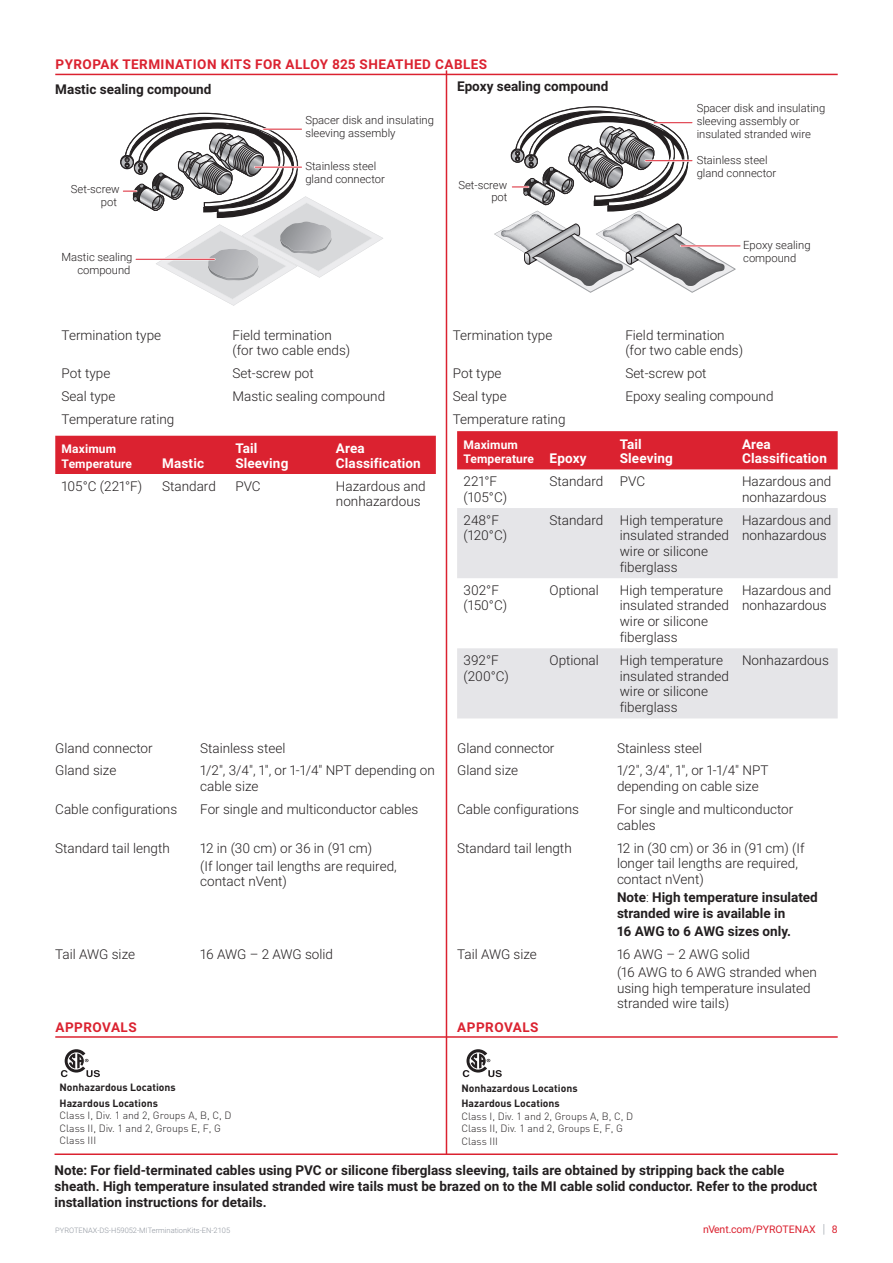
<style>
.page{position:relative;width:893px;height:1263px;background:#fff}
.page>*{position:absolute;margin:0;border:0;box-sizing:border-box;transform-origin:0 0}
.Table_Text_-_nVent_D{font:300 13.5px/15.8px "Roboto";color:#231f20}
.Table_Text_-_nVent_D-2{font:700 13.5px/16.2px "Roboto";color:#231f20}
.Table_Subhead_-_nVen{font:700 13.5px/14.2px "Roboto";letter-spacing:.01em;color:#fff}
.Subhead_-_nVent_Data{font:700 13.5px "Roboto";letter-spacing:.035em;color:#db2230}
.Text_-_nVent_Data_Sh{font:700 13.5px "Roboto";color:#231f20}
.Table_Subhead_-_nVen-2{font:700 12px/14.2px "Roboto";letter-spacing:.01em;color:#fff}
.t1{font:300 11.25px/12.8px "Roboto";color:#231f20}
.t2{font:10.5px "Roboto";color:#db2230}
.t3{font:300 10.35px/12.5px "DIN Pro";color:#231f20}
.t4{font:700 10.35px/15.3px "DIN Pro";color:#231f20}
.t5{font:300 7.5px "Roboto";color:#8f959e}
.s1{font-weight:300}
.s2{font-weight:300;font-size:12.6px;color:#8f959e}
</style>
<div class="page">
<hr style="left:55px;top:74px;width:783px;height:1px;background:#db2230">
<svg style="left:120px;top:112px;width:263px;height:194px"></svg>
<hr style="left:136px;top:258px;width:78px;height:2px;background:#fff">
<hr style="left:136px;top:259px;width:78px;height:1px;background:#db2230">
<div style="left:55px;top:436px;width:381px;height:38px;background:#db2230"></div>
<hr style="left:55px;top:1036px;width:783px;height:2px;background:#db2230">
<svg style="left:494px;top:106px;width:242px;height:187px"></svg>
<hr style="left:646px;top:160px;width:46px;height:2px;background:#fff">
<hr style="left:646px;top:160px;width:46px;height:1px;background:#db2230">
<hr style="left:681px;top:245px;width:59px;height:2px;background:#fff">
<hr style="left:681px;top:246px;width:59px;height:1px;background:#db2230">
<svg style="left:61px;top:1049px;width:39px;height:28px"></svg>
<svg style="left:463px;top:1049px;width:39px;height:28px"></svg>
<div style="left:457px;top:431px;width:381px;height:38px;background:#db2230"></div>
<svg style="left:457px;top:508px;width:381px;height:210px;fill:#e5e5e8"></svg>
<hr style="left:446px;top:70px;width:1px;height:1084px;background:#db2230">
<hr style="left:55px;top:1153px;width:783px;height:2px;background:#db2230">
<p class="Subhead_-_nVent_Data" style="left:56px;top:55px;width:433px">PYROPAK TERMINATION KITS FOR ALLOY 825 SHEATHED CABLES</p>
<p class="Text_-_nVent_Data_Sh" style="left:55px;top:80px;width:158px">Mastic sealing compound</p>
<p class="Text_-_nVent_Data_Sh" style="left:457px;top:77px;width:153px">Epoxy sealing compound</p>
<p class="t1" style="left:71px;top:182px;width:50px;text-align:right">Set-screw pot</p>
<p class="t1" style="left:61px;top:250px;width:73px;text-align:right">Mastic sealing compound</p>
<p class="t1" style="left:305px;top:113px;width:130px">Spacer disk and insulating sleeving assembly</p>
<p class="t1" style="left:305px;top:159px;width:81px">Stainless steel gland connector</p>
<p class="t1" style="left:458px;top:178px;width:51px;text-align:right">Set-screw pot</p>
<p class="t1" style="left:697px;top:102px;width:130px">Spacer disk and insulating sleeving assembly or insulated stranded wire</p>
<p class="t1" style="left:697px;top:153px;width:81px">Stainless steel gland connector</p>
<p class="t1" style="left:743px;top:238px;width:69px">Epoxy sealing compound</p>
<p class="Table_Text_-_nVent_D" style="left:62px;top:326px;width:101px">Termination type</p>
<p class="Table_Text_-_nVent_D" style="left:233px;top:326px;width:119px">Field termination (for two cable ends)</p>
<p class="Table_Text_-_nVent_D" style="left:453px;top:326px;width:101px">Termination type</p>
<p class="Table_Text_-_nVent_D" style="left:625px;top:326px;width:119px">Field termination (for two cable ends)</p>
<p class="Table_Text_-_nVent_D" style="left:62px;top:365px;width:50px">Pot type</p>
<p class="Table_Text_-_nVent_D" style="left:233px;top:365px;width:83px">Set-screw pot</p>
<p class="Table_Text_-_nVent_D" style="left:453px;top:365px;width:50px">Pot type</p>
<p class="Table_Text_-_nVent_D" style="left:625px;top:365px;width:83px">Set-screw pot</p>
<p class="Table_Text_-_nVent_D" style="left:62px;top:388px;width:55px">Seal type</p>
<p class="Table_Text_-_nVent_D" style="left:233px;top:388px;width:154px">Mastic sealing compound</p>
<p class="Table_Text_-_nVent_D" style="left:453px;top:388px;width:55px">Seal type</p>
<p class="Table_Text_-_nVent_D" style="left:625px;top:388px;width:150px">Epoxy sealing compound</p>
<p class="Table_Text_-_nVent_D" style="left:62px;top:411px;width:114px">Temperature rating</p>
<p class="Table_Text_-_nVent_D" style="left:453px;top:411px;width:114px">Temperature rating</p>
<p class="Table_Subhead_-_nVen-2" style="left:62px;top:441px;width:72px">Maximum<br>Temperature</p>
<p class="Table_Subhead_-_nVen" style="left:620px;top:436px;width:55px">Tail<br>Sleeving</p>
<p class="Table_Subhead_-_nVen" style="left:742px;top:436px;width:86px">Area<br>Classification</p>
<p class="Table_Subhead_-_nVen-2" style="left:463px;top:437px;width:72px">Maximum<br>Temperature</p>
<p class="Table_Subhead_-_nVen" style="left:235px;top:441px;width:55px">Tail<br>Sleeving</p>
<p class="Table_Subhead_-_nVen" style="left:336px;top:441px;width:86px">Area<br>Classification</p>
<p class="Table_Subhead_-_nVen" style="left:550px;top:451px;width:38px">Epoxy</p>
<p class="Table_Subhead_-_nVen" style="left:162px;top:455px;width:43px">Mastic</p>
<p class="Table_Text_-_nVent_D" style="left:62px;top:477px;width:82px">105°C (221°F)</p>
<p class="Table_Text_-_nVent_D" style="left:162px;top:477px;width:55px">Standard</p>
<p class="Table_Text_-_nVent_D" style="left:235px;top:477px;width:27px">PVC</p>
<p class="Table_Text_-_nVent_D" style="left:336px;top:477px;width:91px">Hazardous and nonhazardous</p>
<p class="Table_Text_-_nVent_D" style="left:463px;top:473px;width:45px">221°F (105°C)</p>
<p class="Table_Text_-_nVent_D" style="left:550px;top:473px;width:55px">Standard</p>
<p class="Table_Text_-_nVent_D" style="left:620px;top:473px;width:27px">PVC</p>
<p class="Table_Text_-_nVent_D" style="left:742px;top:473px;width:91px">Hazardous and nonhazardous</p>
<p class="Table_Text_-_nVent_D" style="left:463px;top:511px;width:45px">248°F (120°C)</p>
<p class="Table_Text_-_nVent_D" style="left:550px;top:511px;width:55px">Standard</p>
<p class="Table_Text_-_nVent_D" style="left:620px;top:511px;width:111px">High temperature insulated stranded wire or silicone fiberglass</p>
<p class="Table_Text_-_nVent_D" style="left:742px;top:511px;width:91px">Hazardous and nonhazardous</p>
<p class="Table_Text_-_nVent_D" style="left:463px;top:581px;width:45px">302°F (150°C)</p>
<p class="Table_Text_-_nVent_D" style="left:550px;top:581px;width:51px">Optional</p>
<p class="Table_Text_-_nVent_D" style="left:620px;top:581px;width:111px">High temperature insulated stranded wire or silicone fiberglass</p>
<p class="Table_Text_-_nVent_D" style="left:742px;top:581px;width:91px">Hazardous and nonhazardous</p>
<p class="Table_Text_-_nVent_D" style="left:463px;top:652px;width:47px">392°F (200°C)</p>
<p class="Table_Text_-_nVent_D" style="left:550px;top:652px;width:51px">Optional</p>
<p class="Table_Text_-_nVent_D" style="left:620px;top:652px;width:111px">High temperature insulated stranded wire or silicone fiberglass</p>
<p class="Table_Text_-_nVent_D" style="left:742px;top:652px;width:88px">Nonhazardous</p>
<p class="Table_Text_-_nVent_D" style="left:55px;top:739px;width:99px">Gland connector</p>
<p class="Table_Text_-_nVent_D" style="left:200px;top:739px;width:87px">Stainless steel</p>
<p class="Table_Text_-_nVent_D" style="left:457px;top:739px;width:99px">Gland connector</p>
<p class="Table_Text_-_nVent_D" style="left:617px;top:739px;width:87px">Stainless steel</p>
<p class="Table_Text_-_nVent_D" style="left:55px;top:762px;width:63px">Gland size</p>
<p class="Table_Text_-_nVent_D" style="left:200px;top:762px;width:236px">1/2", 3/4", 1", or 1-1/4" NPT depending on cable size</p>
<p class="Table_Text_-_nVent_D" style="left:457px;top:762px;width:63px">Gland size</p>
<p class="Table_Text_-_nVent_D" style="left:617px;top:762px;width:153px">1/2", 3/4", 1", or 1-1/4" NPT depending on cable size</p>
<p class="Table_Text_-_nVent_D" style="left:55px;top:801px;width:123px">Cable configurations</p>
<p class="Table_Text_-_nVent_D" style="left:200px;top:801px;width:220px">For single and multiconductor cables</p>
<p class="Table_Text_-_nVent_D" style="left:457px;top:801px;width:123px">Cable configurations</p>
<p class="Table_Text_-_nVent_D" style="left:617px;top:801px;width:178px">For single and multiconductor cables</p>
<p class="Table_Text_-_nVent_D" style="left:55px;top:839px;width:116px">Standard tail length</p>
<p class="Table_Text_-_nVent_D" style="left:200px;top:839px;width:173px">12 in (30 cm) or 36 in (91 cm)</p>
<p class="Table_Text_-_nVent_D" style="left:200px;top:857px;width:198px">(If longer tail lengths are required, contact nVent)</p>
<p class="Table_Text_-_nVent_D" style="left:457px;top:839px;width:116px">Standard tail length</p>
<p class="Table_Text_-_nVent_D" style="left:617px;top:839px;width:189px">12 in (30 cm) or 36 in (91 cm) (If longer tail lengths are required, contact nVent)</p>
<p class="Table_Text_-_nVent_D-2" style="left:617px;top:889px;width:202px;line-height:15.8px">Note<span class="s1">:</span> High temperature insulated stranded wire is available in</p>
<p class="Table_Text_-_nVent_D-2" style="left:617px;top:922px;width:175px">16 AWG to 6 AWG sizes only.</p>
<p class="Table_Text_-_nVent_D" style="left:55px;top:946px;width:81px">Tail AWG size</p>
<p class="Table_Text_-_nVent_D" style="left:200px;top:946px;width:134px">16 AWG – 2 AWG solid</p>
<p class="Table_Text_-_nVent_D" style="left:457px;top:946px;width:81px">Tail AWG size</p>
<p class="Table_Text_-_nVent_D" style="left:617px;top:946px;width:134px">16 AWG – 2 AWG solid</p>
<p class="Table_Text_-_nVent_D" style="left:617px;top:964px;width:201px">(16 AWG to 6 AWG stranded when using high temperature insulated stranded wire tails)</p>
<p class="Subhead_-_nVent_Data" style="left:56px;top:1018px;width:83px">APPROVALS</p>
<p class="Subhead_-_nVent_Data" style="left:457px;top:1018px;width:83px">APPROVALS</p>
<p class="t4" style="left:60px;top:1079px;width:118px">Nonhazardous Locations<br>Hazardous Locations</p>
<p class="t3" style="left:60px;top:1108px;width:173px">Class I, Div. 1 and 2, Groups A, B, C, D<br>Class II, Div. 1 and 2, Groups E, F, G<br>Class III</p>
<p class="t4" style="left:461px;top:1080px;width:118px">Nonhazardous Locations<br>Hazardous Locations</p>
<p class="t3" style="left:461px;top:1109px;width:173px">Class I, Div. 1 and 2, Groups A, B, C, D<br>Class II, Div. 1 and 2, Groups E, F, G<br>Class III</p>
<p class="Table_Text_-_nVent_D-2" style="left:55px;top:1161px;width:764px">Note: For field-terminated cables using PVC or silicone fiberglass sleeving, tails are obtained by stripping back the cable sheath. High temperature insulated stranded wire tails must be brazed on to the MI cable solid conductor. Refer to the product installation instructions for details.</p>
<p class="t5" style="left:55px;top:1225px;width:177px">PYROTENAX-DS-H59052-MITerminationKits-EN-2105</p>
<p class="t2" style="left:703px;top:1222px;width:136px">nVent.com/PYROTENAX <span class="s2">|</span> 8</p>
</div>
